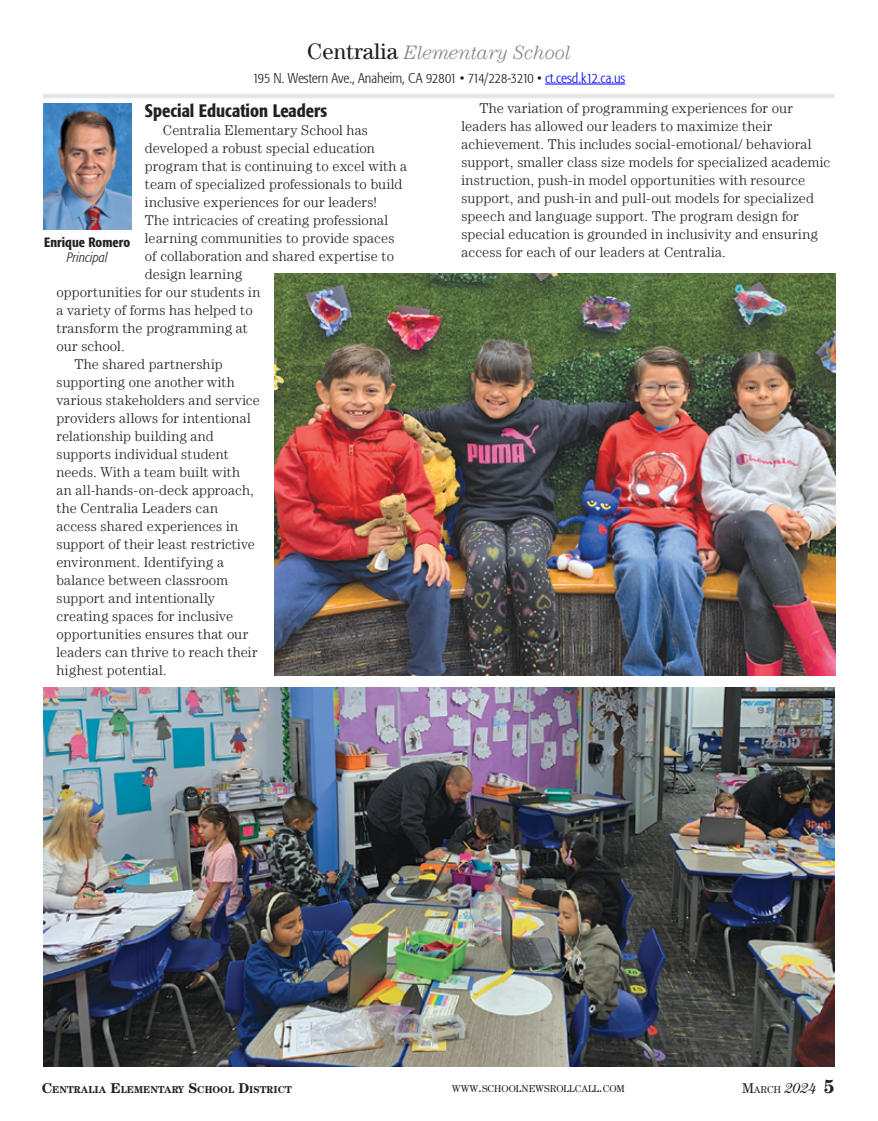
<style>
.page{position:relative;width:878px;height:1121px;background:#fff}
.page>*{position:absolute;margin:0;border:0;box-sizing:border-box;transform-origin:0 0}
.t1{font:italic 300 19.5px "Century LT";letter-spacing:-.005em;color:#808285}
.t2{font:500 condensed 18px "Formata";color:#231f20}
.t3{font:300 14.25px/18px "Century LT";letter-spacing:.01em;color:#231f20}
.t4{font:300 condensed 14.25px "Formata";color:#231f20}
.t5{font:300 14.25px "Century LT";letter-spacing:.03em;color:#231f20}
.t6{font:500 condensed 13.5px "Formata";color:#231f20}
.t7{font:italic 300 condensed 13.5px "Formata";letter-spacing:.005em;color:#231f20}
.t8{font:10.05px "Century LT";color:#231f20}
.t9{font:700 10.05px "Century LT";color:#231f20}
.s1{font-weight:400;font-style:normal;font-size:22.5px;color:#231f20}
.s2{color:#00f}
.s3{font-size:14.25px}
.s4{font-style:italic;font-size:14.25px}
.s5{font-weight:700;font-size:19.5px}
</style>
<div class="page">
<hr style="left:43px;top:94px;width:792px;height:4px;background:#e6e7e8">
<hr style="left:545px;top:84px;width:80px;height:1px;background:#00f">
<img style="left:44px;top:103px;width:87px;height:126px">
<img style="left:274px;top:273px;width:561px;height:402px">
<img style="left:43px;top:688px;width:791px;height:378px">
<h1 class="t1" style="left:307px;top:41px;width:265px"><span class="s1">Centralia</span> Elementary School</h1>
<p class="t4" style="left:253px;top:70px;width:374px">195 N. Western Ave., Anaheim, CA 92801 • 714/228-3210 • <span class="s2">ct.cesd.k12.ca.us</span></p>
<p class="t2" style="left:145px;top:100px;width:184px">Special Education Leaders</p>
<p class="t3" style="left:163px;top:121px;width:206px">Centralia Elementary School has</p>
<p class="t3" style="left:145px;top:139px;width:231px">developed a robust special education</p>
<p class="t3" style="left:145px;top:157px;width:263px">program that is continuing to excel with a</p>
<p class="t3" style="left:145px;top:175px;width:259px">team of specialized professionals to build</p>
<p class="t3" style="left:145px;top:193px;width:233px">inclusive experiences for our leaders!</p>
<p class="t3" style="left:145px;top:211px;width:245px">The intricacies of creating professional</p>
<p class="t3" style="left:145px;top:229px;width:251px">learning communities to provide spaces</p>
<p class="t3" style="left:145px;top:247px;width:251px">of collaboration and shared expertise to</p>
<p class="t5" style="left:145px;top:266px;width:99px">design learning</p>
<p class="t3" style="left:56px;top:283px;width:205px">opportunities for our students in</p>
<p class="t3" style="left:56px;top:301px;width:198px">a variety of forms has helped to</p>
<p class="t3" style="left:56px;top:319px;width:193px">transform the programming at</p>
<p class="t3" style="left:56px;top:337px;width:70px">our school.</p>
<p class="t3" style="left:74px;top:355px;width:150px">The shared partnership</p>
<p class="t3" style="left:56px;top:373px;width:180px">supporting one another with</p>
<p class="t3" style="left:56px;top:391px;width:205px">various stakeholders and service</p>
<p class="t3" style="left:56px;top:409px;width:196px">providers allows for intentional</p>
<p class="t3" style="left:56px;top:427px;width:159px">relationship building and</p>
<p class="t3" style="left:56px;top:445px;width:174px">supports individual student</p>
<p class="t3" style="left:56px;top:463px;width:185px">needs. With a team built with</p>
<p class="t3" style="left:56px;top:481px;width:199px">an all-hands-on-deck approach,</p>
<p class="t3" style="left:56px;top:499px;width:163px">the Centralia Leaders can</p>
<p class="t3" style="left:56px;top:517px;width:183px">access shared experiences in</p>
<p class="t3" style="left:56px;top:535px;width:200px">support of their least restrictive</p>
<p class="t3" style="left:56px;top:553px;width:169px">environment. Identifying a</p>
<p class="t3" style="left:56px;top:571px;width:173px">balance between classroom</p>
<p class="t3" style="left:56px;top:589px;width:160px">support and intentionally</p>
<p class="t3" style="left:56px;top:607px;width:178px">creating spaces for inclusive</p>
<p class="t3" style="left:56px;top:625px;width:193px">opportunities ensures that our</p>
<p class="t3" style="left:56px;top:643px;width:203px">leaders can thrive to reach their</p>
<p class="t3" style="left:56px;top:661px;width:112px">highest potential.</p>
<p class="t6" style="left:44px;top:234px;width:88px">Enrique Romero</p>
<p class="t7" style="left:67px;top:249px;width:42px">Principal</p>
<p class="t3" style="left:461px;top:99px;width:370px;text-indent:18px">The variation of programming experiences for our leaders has allowed our leaders to maximize their achievement. This includes social-emotional/ behavioral support, smaller class size models for specialized academic instruction, push-in model opportunities with resource support, and push-in and pull-out models for specialized speech and language support. The program design for special education is grounded in inclusivity and ensuring access for each of our leaders at Centralia.</p>
<p class="t9" style="left:42px;top:1083px;width:252px"><span class="s3">C</span>ENTRALIA <span class="s3">E</span>LEMENTARY <span class="s3">S</span>CHOOL <span class="s3">D</span>ISTRICT</p>
<p class="t8" style="left:452px;top:1083px;width:174px">WWW<span class="s3">.</span>SCHOOLNEWSROLLCALL<span class="s3">.</span>COM</p>
<p class="t8" style="left:742px;top:1083px;width:94px"><span class="s3">M</span>ARCH <span class="s4">2024</span> <span class="s5">5</span></p>
</div>
